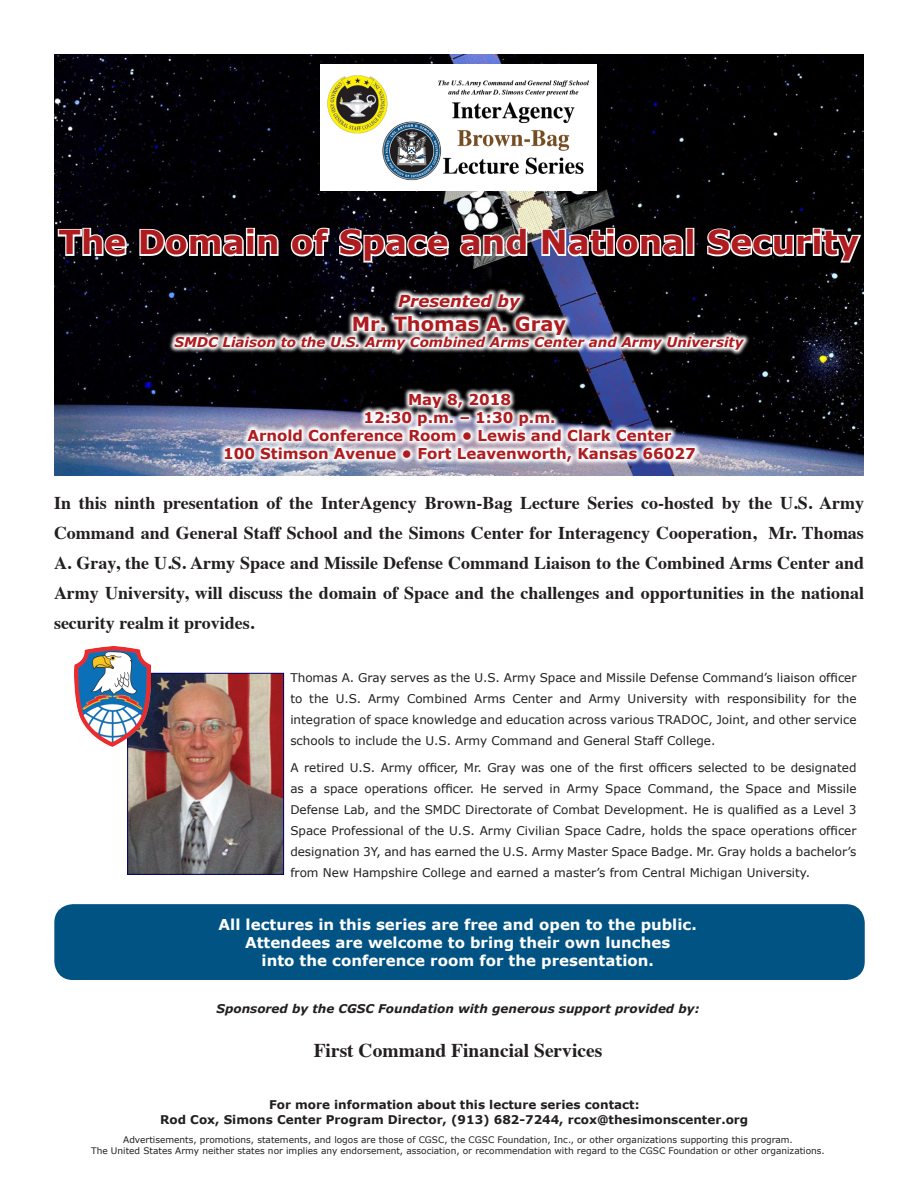
<style>
.page{position:relative;width:918px;height:1188px;background:#fff}
.page>*{position:absolute;margin:0;border:0;box-sizing:border-box;transform-origin:0 0}
.t1{font:700 33px "Verdana";color:#ae1c20}
.t2{font:700 19.5px "Times";color:#231f20}
.t3{font:700 19.5px "Verdana";color:#ae1c20}
.t4{font:700 18px/30px "Times";color:#231f20;text-align:justify}
.t5{font:italic 700 16.5px "Verdana";color:#ae1c20}
.t6{font:700 15px/18px "Verdana";color:#fff;text-align:center}
.t7{font:700 15px "Verdana";color:#ae1c20}
.t8{font:italic 700 13.5px "Verdana";color:#ae1c20}
.t9{font:12px/21px "Verdana";color:#231f20;text-align:justify}
.t10{font:700 12px/14.4px "Verdana";color:#231f20;text-align:center}
.t11{font:italic 700 12px "Verdana";color:#231f20}
.t12{font:9px/10.8px "Verdana";color:#231f20;text-align:center}
</style>
<div class="page">
<img style="left:54px;top:54px;width:810px;height:421px">
<div style="left:55px;top:905px;width:809px;height:74px;background:#015384;border-radius:18px"></div>
<div style="left:54px;top:904px;width:811px;height:76px;border:2px solid #015384;border-radius:18px"></div>
<img style="left:321px;top:64px;width:275px;height:127px">
<svg style="left:219px;top:388px;width:483px;height:80px;background:#5a5c70"></svg>
<svg style="left:224px;top:393px;width:472px;height:69px"></svg>
<svg style="left:169px;top:288px;width:581px;height:68px;background:#101119"></svg>
<svg style="left:174px;top:294px;width:571px;height:57px"></svg>
<svg style="left:56px;top:226px;width:72px;height:32px"></svg>
<svg style="left:138px;top:226px;width:142px;height:33px"></svg>
<svg style="left:289px;top:226px;width:42px;height:32px"></svg>
<svg style="left:337px;top:227px;width:113px;height:37px"></svg>
<svg style="left:457px;top:226px;width:72px;height:33px"></svg>
<svg style="left:540px;top:226px;width:145px;height:33px"></svg>
<div style="left:686px;top:228px;width:8px;height:28px;border:3px solid #fff"></div>
<svg style="left:706px;top:226px;width:157px;height:38px"></svg>
<img style="left:129px;top:675px;width:153px;height:198px">
<div style="left:127px;top:673px;width:157px;height:202px;border:1px solid #006"></div>
<img style="left:75px;top:646px;width:76px;height:100px">
<p class="t1" style="left:59px;top:221px;width:802px">The Domain of Space and National Security</p>
<p class="t5" style="left:398px;top:291px;width:123px">Presented by</p>
<p class="t3" style="left:352px;top:311px;width:216px">Mr. Thomas A. Gray</p>
<p class="t8" style="left:174px;top:334px;width:571px">SMDC Liaison to the U.S. Army Combined Arms Center and Army University</p>
<p class="t7" style="left:408px;top:390px;width:105px">May 8, 2018</p>
<p class="t7" style="left:363px;top:408px;width:194px">12:30 p.m. – 1:30 p.m.</p>
<p class="t7" style="left:247px;top:426px;width:426px">Arnold Conference Room • Lewis and Clark Center</p>
<p class="t7" style="left:223px;top:444px;width:474px">100 Stimson Avenue • Fort Leavenworth, Kansas 66027</p>
<p class="t4" style="left:54px;top:486px;width:812px">In this ninth presentation of the InterAgency Brown-Bag Lecture Series co-hosted by the U.S. Army Command and General Staff School and the Simons Center for Interagency Cooperation, Mr. Thomas A. Gray, the U.S. Army Space and Missile Defense Command Liaison to the Combined Arms Center and Army University, will discuss the domain of Space and the challenges and opportunities in the national security realm it provides.</p>
<p class="t9" style="left:290px;top:666px;width:568px">Thomas A. Gray serves as the U.S. Army Space and Missile Defense Command’s liaison officer to the U.S. Army Combined Arms Center and Army University with responsibility for the integration of space knowledge and education across various TRADOC, Joint, and other service schools to include the U.S. Army Command and General Staff College.</p>
<p class="t9" style="left:290px;top:757px;width:568px">A retired U.S. Army officer, Mr. Gray was one of the first officers selected to be designated as a space operations officer. He served in Army Space Command, the Space and Missile Defense Lab, and the SMDC Directorate of Combat Development. He is qualified as a Level 3<br>Space Professional of the U.S. Army Civilian Space Cadre, holds the space operations officer designation 3Y, and has earned the U.S. Army Master Space Badge. Mr. Gray holds a bachelor’s from New Hampshire College and earned a master’s from Central Michigan University.</p>
<p class="t6" style="left:219px;top:915px;width:480px">All lectures in this series are free and open to the public.</p>
<p class="t6" style="left:245px;top:933px;width:427px">Attendees are welcome to bring their own lunches into the conference room for the presentation.</p>
<p class="t11" style="left:217px;top:1001px;width:484px">Sponsored by the CGSC Foundation with generous support provided by:</p>
<p class="t2" style="left:314px;top:1032px;width:290px">First Command Financial Services</p>
<p class="t10" style="left:160px;top:1097px;width:590px">For more information about this lecture series contact:<br>Rod Cox, Simons Center Program Director, (913) 682-7244, rcox@thesimonscenter.org</p>
<p class="t12" style="left:91px;top:1134px;width:735px">Advertisements, promotions, statements, and logos are those of CGSC, the CGSC Foundation, Inc., or other organizations supporting this program.<br>The United States Army neither states nor implies any endorsement, association, or recommendation with regard to the CGSC Foundation or other organizations.</p>
</div>
